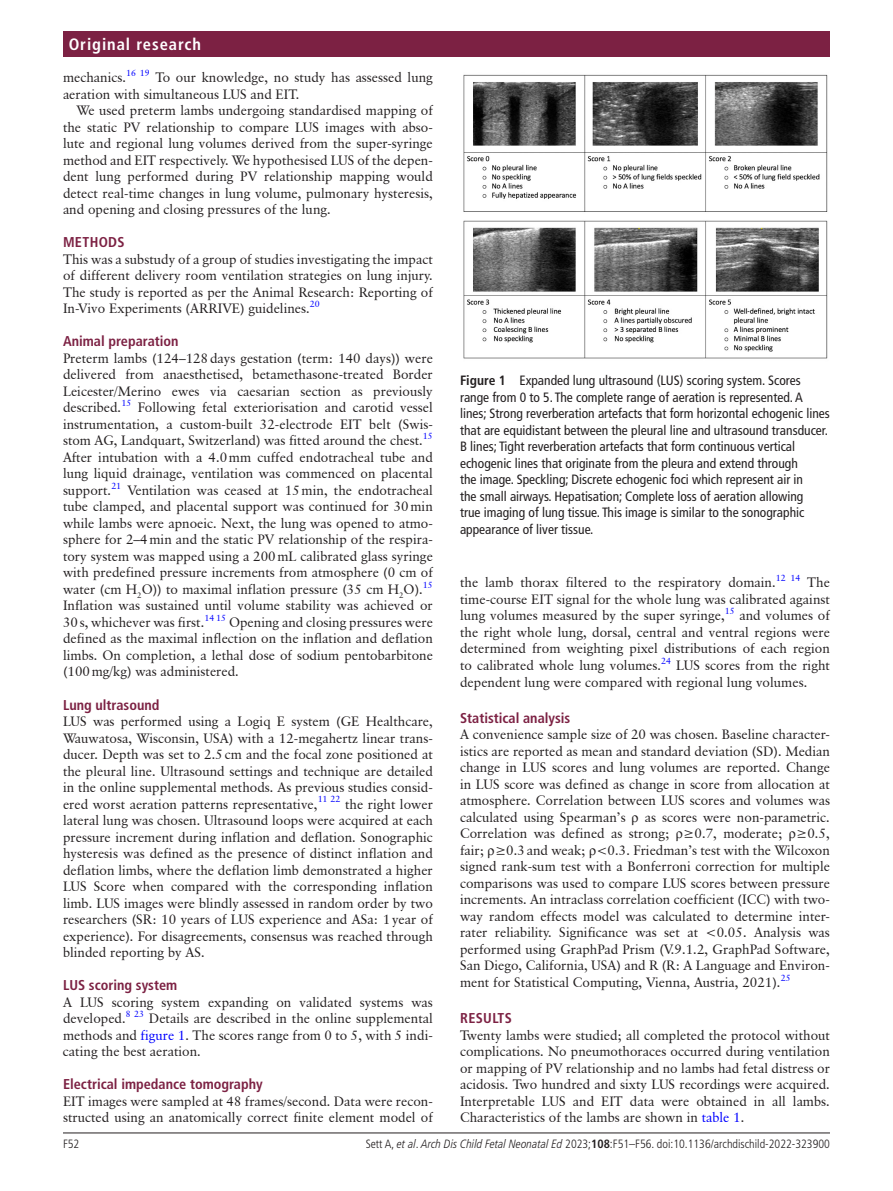
<style>
.page{position:relative;width:893px;height:1191px;background:#fff}
.page>*{position:absolute;margin:0;border:0;box-sizing:border-box;transform-origin:0 0}
.t1{font:700 condensed 16.5px "Frutiger LT Pro";letter-spacing:.055em;color:#fff}
.t2{font:700 condensed 14.25px "Frutiger LT Pro";color:#7c2143}
.t3{font:700 condensed 14.25px "Frutiger LT Pro";letter-spacing:.025em;color:#7c2143}
.t4{font:13.5px/16.5px "Classical Garamond BT";color:#231f20;text-align:justify}
.t5{font:condensed 13.5px/16.5px "Frutiger LT Pro";color:#231f20}
.t6{font:300 condensed 12px "Frutiger LT Pro";color:#231f20}
.s1{color:#00f}
.s2{font-weight:700}
.s3{font-style:italic}
</style>
<div class="page">
<hr style="left:63px;top:1132px;width:767px;height:1px;background:#231f20">
<div style="left:63px;top:31px;width:767px;height:25px;background:#7c2143"></div>
<img style="left:463px;top:74px;width:365px;height:285px">
<p class="t1" style="left:69px;top:34px;width:134px">Original research</p>
<p class="t4" style="left:63px;top:69px;width:371px">mechanics.<sup>16</sup> <sup>19</sup> To our knowledge, no study has assessed lung aeration with simultaneous LUS and EIT.</p>
<p class="t4" style="left:63px;top:102px;width:371px;text-indent:14px">We used preterm lambs undergoing standardised mapping of the static PV relationship to compare LUS images with abso&shy;lute and regional lung volumes derived from the super-syringe method and EIT respectively. We hypothesised LUS of the depen&shy;dent lung performed during PV relationship mapping would detect real-time changes in lung volume, pulmonary hysteresis, and opening and closing pressures of the lung.</p>
<p class="t3" style="left:63px;top:234px;width:63px">METHODS</p>
<p class="t4" style="left:63px;top:251px;width:371px">This was a substudy of a group of studies investigating the impact of different delivery room ventilation strategies on lung injury.<br>The study is reported as per the Animal Research: Reporting of In-Vivo Experiments (ARRIVE) guidelines.<sup>20</sup></p>
<p class="t2" style="left:63px;top:333px;width:117px">Animal preparation</p>
<p class="t4" style="left:63px;top:350px;width:371px">Preterm lambs (124–128days gestation (term: 140 days)) were delivered from anaesthetised, betamethasone-treated Border Leicester/Merino ewes via caesarian section as previously described.<sup>15</sup> Following fetal exteriorisation and carotid vessel instrumentation, a custom-built 32-electrode EIT belt (Swis&shy;stom AG, Landquart, Switzerland) was fitted around the chest.<sup>15<br></sup>After intubation with a 4.0mm cuffed endotracheal tube and lung liquid drainage, ventilation was commenced on placental support.<sup>21</sup> Ventilation was ceased at 15min, the endotracheal tube clamped, and placental support was continued for 30min while lambs were apnoeic. Next, the lung was opened to atmo&shy;sphere for 2–4min and the static PV relationship of the respira&shy;tory system was mapped using a 200mL calibrated glass syringe with predefined pressure increments from atmosphere (0 cm of water (cm H<sub>2</sub>O)) to maximal inflation pressure (35 cm H<sub>2</sub>O).<sup>15<br></sup>Inflation was sustained until volume stability was achieved or 30s, whichever was first.<sup>14</sup> <sup>15</sup> Opening and closing pressures were defined as the maximal inflection on the inflation and deflation limbs. On completion, a lethal dose of sodium pentobarbitone (100mg/kg) was administered.</p>
<p class="t2" style="left:63px;top:696px;width:98px">Lung ultrasound</p>
<p class="t4" style="left:63px;top:713px;width:371px">LUS was performed using a Logiq E system (GE Healthcare, Wauwatosa, Wisconsin, USA) with a 12-megahertz linear trans&shy;ducer. Depth was set to 2.5cm and the focal zone positioned at the pleural line. Ultrasound settings and technique are detailed in the online supplemental methods. As previous studies consid&shy;ered worst aeration patterns representative,<sup>11</sup> <sup>22</sup> the right lower lateral lung was chosen. Ultrasound loops were acquired at each pressure increment during inflation and deflation. Sonographic hysteresis was defined as the presence of distinct inflation and deflation limbs, where the deflation limb demonstrated a higher LUS Score when compared with the corresponding inflation limb. LUS images were blindly assessed in random order by two researchers (SR: 10 years of LUS experience and ASa: 1year of experience). For disagreements, consensus was reached through blinded reporting by AS.</p>
<p class="t2" style="left:63px;top:976px;width:116px">LUS scoring system</p>
<p class="t4" style="left:63px;top:993px;width:371px">A LUS scoring system expanding on validated systems was developed.<sup>8</sup> <sup>23</sup> Details are described in the online supplemental methods and <span class="s1">figure 1</span>. The scores range from 0 to 5, with 5 indi&shy;cating the best aeration.</p>
<p class="t2" style="left:63px;top:1075px;width:201px">Electrical impedance tomography</p>
<p class="t4" style="left:63px;top:1092px;width:371px">EIT images were sampled at 48 frames/second. Data were recon&shy;structed using an anatomically correct finite element model of</p>
<p class="t5" style="left:460px;top:372px;width:371px"><span class="s2">Figure 1</span> Expanded lung ultrasound (LUS) scoring system. Scores range from 0 to 5. The complete range of aeration is represented. A lines; Strong reverberation artefacts that form horizontal echogenic lines that are equidistant between the pleural line and ultrasound transducer.<br>B lines; Tight reverberation artefacts that form continuous vertical echogenic lines that originate from the pleura and extend through<br>the image. Speckling; Discrete echogenic foci which represent air in<br>the small airways. Hepatisation; Complete loss of aeration allowing<br>true imaging of lung tissue. This image is similar to the sonographic appearance of liver tissue.</p>
<p class="t4" style="left:460px;top:574px;width:371px">the lamb thorax filtered to the respiratory domain.<sup>12</sup> <sup>14</sup> The time-course EIT signal for the whole lung was calibrated against lung volumes measured by the super syringe,<sup>15</sup> and volumes of the right whole lung, dorsal, central and ventral regions were determined from weighting pixel distributions of each region to calibrated whole lung volumes.<sup>24</sup> LUS scores from the right dependent lung were compared with regional lung volumes.</p>
<p class="t2" style="left:460px;top:709px;width:112px">Statistical analysis</p>
<p class="t4" style="left:460px;top:726px;width:371px">A convenience sample size of 20 was chosen. Baseline character&shy;istics are reported as mean and standard deviation (SD). Median change in LUS scores and lung volumes are reported. Change in LUS score was defined as change in score from allocation at atmosphere. Correlation between LUS scores and volumes was calculated using Spearman’s</p>
<p class="t4" style="left:460px;top:808px;width:371px;text-indent:185px">as scores were non-parametric.<br>Correlation was defined as strong; ≥0.7, moderate; ≥0.5, fair; ≥0.3and weak; &lt;0.3. Friedman’s test with the Wilcoxon signed rank-sum test with a Bonferroni correction for multiple comparisons was used to compare LUS scores between pressure increments. An intraclass correlation coefficient (ICC) with two&shy;way random effects model was calculated to determine inter&shy;rater reliability. Significance was set at &lt;0.05. Analysis was performed using GraphPad Prism (V.9.1.2, GraphPad Software, San Diego, California, USA) and R (R: A Language and Environ&shy;ment for Statistical Computing, Vienna, Austria, 2021).<sup>25</sup></p>
<p class="t3" style="left:460px;top:1009px;width:53px">RESULTS</p>
<p class="t4" style="left:460px;top:1026px;width:371px">Twenty lambs were studied; all completed the protocol without complications. No pneumothoraces occurred during ventilation or mapping of PV relationship and no lambs had fetal distress or acidosis. Two hundred and sixty LUS recordings were acquired.<br>Interpretable LUS and EIT data were obtained in all lambs.<br>Characteristics of the lambs are shown in <span class="s1">table 1</span>.</p>
<p class="t6" style="left:63px;top:1136px;width:18px">F52</p>
<p class="t6" style="left:366px;top:1136px;width:466px">Sett A, <span class="s3">et al</span>. <span class="s3">Arch Dis Child Fetal Neonatal Ed</span> 2023;<span class="s2">108</span>:F51–F56. doi:10.1136/archdischild-2022-323900</p>
</div>
